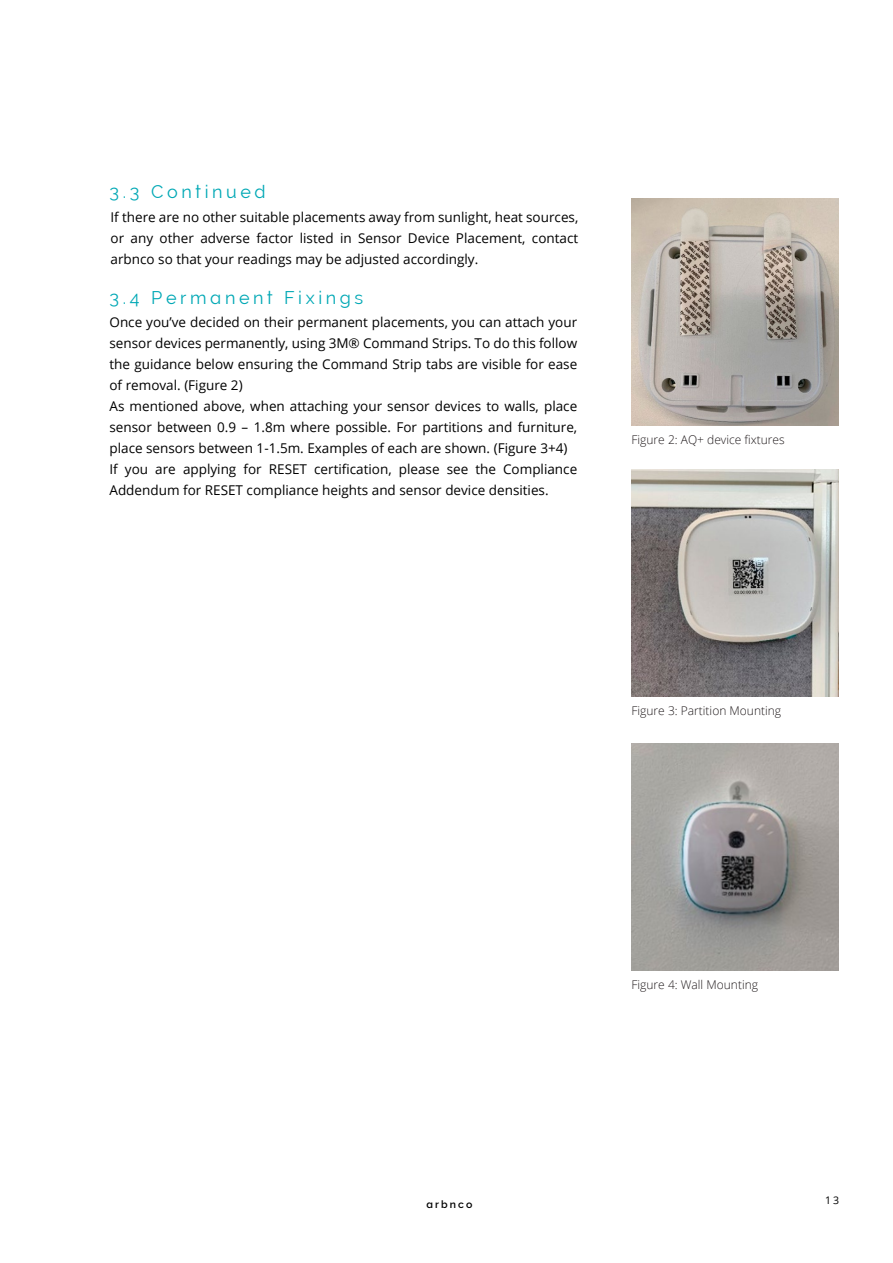
<style>
.page{position:relative;width:893px;height:1263px;background:#fff}
.page>*{position:absolute;margin:0;border:0;box-sizing:border-box;transform-origin:0 0}
.t1{font:18px "Raleway";letter-spacing:.2em;color:#00a8b5}
.t2{font:13.5px/21px "Open Sans";color:#000}
.t3{font:300 12px "Open Sans";color:#201a1c}
.t4{font:600 10.5px "Raleway";letter-spacing:.2em;color:#000}
.t5{font:10.5px "Open Sans";color:#000}
</style>
<div class="page">
<img style="left:632px;top:199px;width:207px;height:227px">
<img style="left:632px;top:469px;width:207px;height:227px">
<img style="left:632px;top:743px;width:207px;height:227px">
<h1 class="t1" style="left:110px;top:181px;width:158px">3.3 Continued</h1>
<p class="t2" style="left:111px;top:206px;width:469px;text-align:justify">If there are no other suitable placements away from sunlight, heat sources, or any other adverse factor listed in Sensor Device Placement, contact arbnco so that your readings may be adjusted accordingly.</p>
<h1 class="t1" style="left:110px;top:288px;width:255px">3.4 Permanent Fixings</h1>
<p class="t2" style="left:110px;top:311px;width:469px">Once you’ve decided on their permanent placements, you can attach your sensor devices permanently, using 3M® Command Strips. To do this follow the guidance below ensuring the Command Strip tabs are visible for ease of removal. (Figure 2)<br>As mentioned above, when attaching your sensor devices to walls, place sensor between 0.9 – 1.8m where possible. For partitions and furniture, place sensors between 1-1.5m. Examples of each are shown. (Figure 3+4)<br>If you are applying for RESET certification, please see the Compliance Addendum for RESET compliance heights and sensor device densities.</p>
<p class="t3" style="left:632px;top:432px;width:155px">Figure 2: AQ+ device fixtures</p>
<p class="t3" style="left:632px;top:702px;width:151px">Figure 3: Partition Mounting</p>
<p class="t4" style="left:426px;top:1199px;width:47px">arbnco</p>
<p class="t3" style="left:632px;top:976px;width:128px">Figure 4: Wall Mounting</p>
<p class="t5" style="left:825px;top:1193px;width:16px">13</p>
</div>
